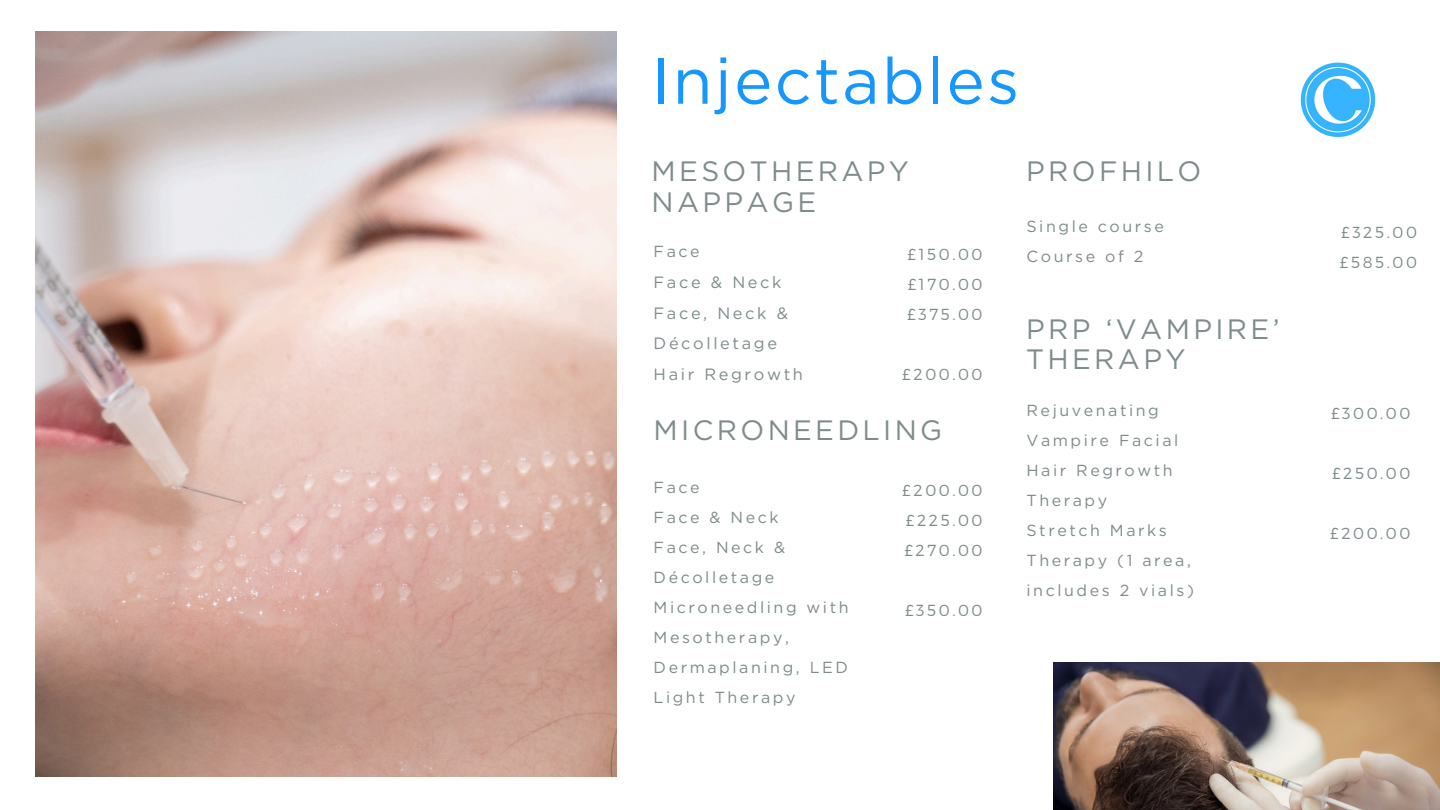
<style>
.page{position:relative;width:1440px;height:810px;background:#fff}
.page>*{position:absolute;margin:0;border:0;box-sizing:border-box;transform-origin:0 0}
.t1{font:64.7px "Gotham";letter-spacing:.035em;color:#1797fe}
.t2{font:28px/30.8px "Gotham";letter-spacing:.12em;color:#7f8b8c}
.t3{font:16.4px/30.8px "Gotham";letter-spacing:.16em;color:#7f8b8c}
.t4{font:16px/30px "Gotham";letter-spacing:.16em;color:#7f8b8c}
.t5{font:300 16px "Montserrat";letter-spacing:.16em;color:#7f8b8c}
</style>
<div class="page">
<img style="left:36px;top:32px;width:580px;height:744px">
<img style="left:1053px;top:663px;width:387px;height:147px">
<img style="left:1300px;top:62px;width:76px;height:76px">
<h2 class="t1" style="left:652px;top:42px;width:369px">Injectables</h2>
<p class="t2" style="left:652px;top:155px;width:259px">MESOTHERAPY<br>NAPPAGE</p>
<p class="t2" style="left:1026px;top:156px;width:177px">PROFHILO</p>
<p class="t4" style="left:1027px;top:211px;width:139px">Single course</p>
<p class="t4" style="left:1027px;top:241px;width:118px">Course of 2</p>
<h2 class="t4" style="left:654px;top:236px;width:48px">Face</h2>
<p class="t3" style="left:654px;top:267px;width:129px">Face &amp; Neck</p>
<p class="t3" style="left:654px;top:297px;width:136px">Face, Neck &amp;<br>Décolletage</p>
<p class="t3" style="left:654px;top:359px;width:151px">Hair Regrowth</p>
<p class="t5" style="left:908px;top:244px;width:76px">£150.00</p>
<p class="t5" style="left:908px;top:274px;width:76px">£170.00</p>
<p class="t5" style="left:907px;top:304px;width:77px">£375.00</p>
<p class="t2" style="left:1026px;top:313px;width:255px">PRP ‘VAMPIRE’<br>THERAPY</p>
<p class="t4" style="left:1027px;top:396px;width:134px">Rejuvenating</p>
<p class="t4" style="left:1027px;top:426px;width:153px">Vampire Facial</p>
<p class="t4" style="left:1027px;top:456px;width:148px">Hair Regrowth</p>
<p class="t4" style="left:1027px;top:486px;width:82px">Therapy</p>
<p class="t4" style="left:1027px;top:516px;width:142px">Stretch Marks</p>
<p class="t4" style="left:1027px;top:546px;width:166px">Therapy (1 area,</p>
<p class="t4" style="left:1027px;top:576px;width:169px">includes 2 vials)</p>
<p class="t5" style="left:902px;top:364px;width:82px">£200.00</p>
<p class="t2" style="left:654px;top:415px;width:290px">MICRONEEDLING</p>
<p class="t4" style="left:654px;top:472px;width:48px">Face</p>
<p class="t4" style="left:654px;top:502px;width:127px">Face &amp; Neck</p>
<p class="t4" style="left:654px;top:532px;width:133px">Face, Neck &amp;<br>Décolletage</p>
<p class="t4" style="left:654px;top:592px;width:196px">Microneedling with<br>Mesotherapy,<br>Dermaplaning, LED<br>Light Therapy</p>
<p class="t5" style="left:902px;top:480px;width:82px">£200.00</p>
<p class="t5" style="left:906px;top:510px;width:78px">£225.00</p>
<p class="t5" style="left:904px;top:540px;width:80px">£270.00</p>
<p class="t5" style="left:905px;top:600px;width:79px">£350.00</p>
<p class="t5" style="left:1341px;top:222px;width:77px">£325.00</p>
<h2 class="t5" style="left:1340px;top:252px;width:79px">£585.00</h2>
<p class="t5" style="left:1331px;top:403px;width:81px">£300.00</p>
<p class="t5" style="left:1332px;top:463px;width:80px">£250.00</p>
<h2 class="t5" style="left:1330px;top:523px;width:82px">£200.00</h2>
</div>
